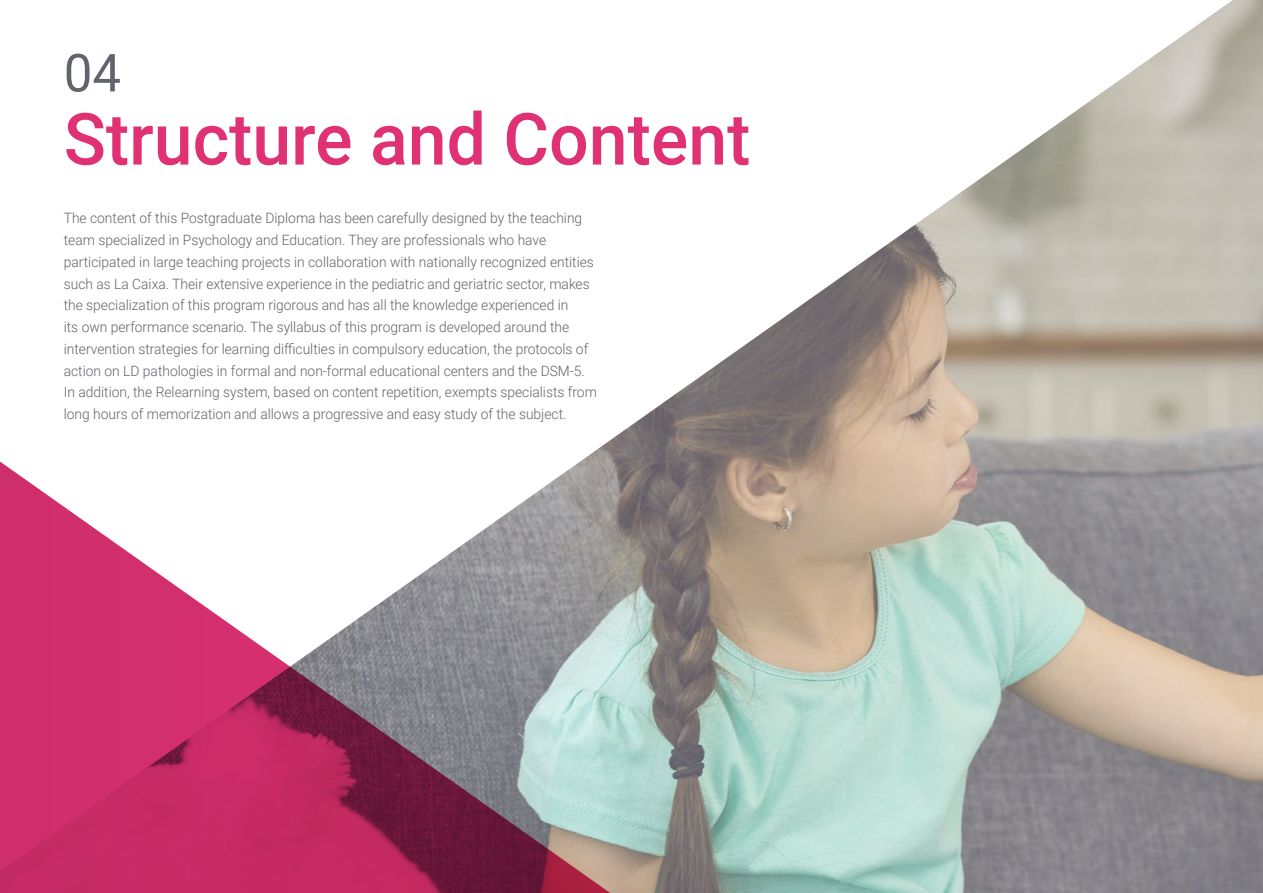
<style>
.page{position:relative;width:1263px;height:893px;background:#fff}
.page>*{position:absolute;margin:0;border:0;box-sizing:border-box;transform-origin:0 0}
.t1{font:500 72px "Roboto";color:#df3174}
.t2{font:52.5px "Roboto";color:#61646a}
.t3{font:300 14.25px/21.8px "Roboto";color:#61646a}
</style>
<div class="page">
<img style="left:602px;top:0;width:661px;height:893px">
<svg style="left:0;top:446px;width:640px;height:447px"></svg>
<h2 class="t2" style="left:64px;top:36px;width:59px">04</h2>
<h1 class="t1" style="left:64px;top:89px;width:688px">Structure and Content</h1>
<p class="t3" style="left:64px;top:207px;width:535px">The content of this Postgraduate Diploma has been carefully designed by the teaching team specialized in Psychology and Education. They are professionals who have participated in large teaching projects in collaboration with nationally recognized entities such as La Caixa. Their extensive experience in the pediatric and geriatric sector, makes the specialization of this program rigorous and has all the knowledge experienced in<br>its own performance scenario. The syllabus of this program is developed around the intervention strategies for learning difficulties in compulsory education, the protocols of action on LD pathologies in formal and non-formal educational centers and the DSM-5.<br>In addition, the Relearning system, based on content repetition, exempts specialists from long hours of memorization and allows a progressive and easy study of the subject.</p>
</div>
